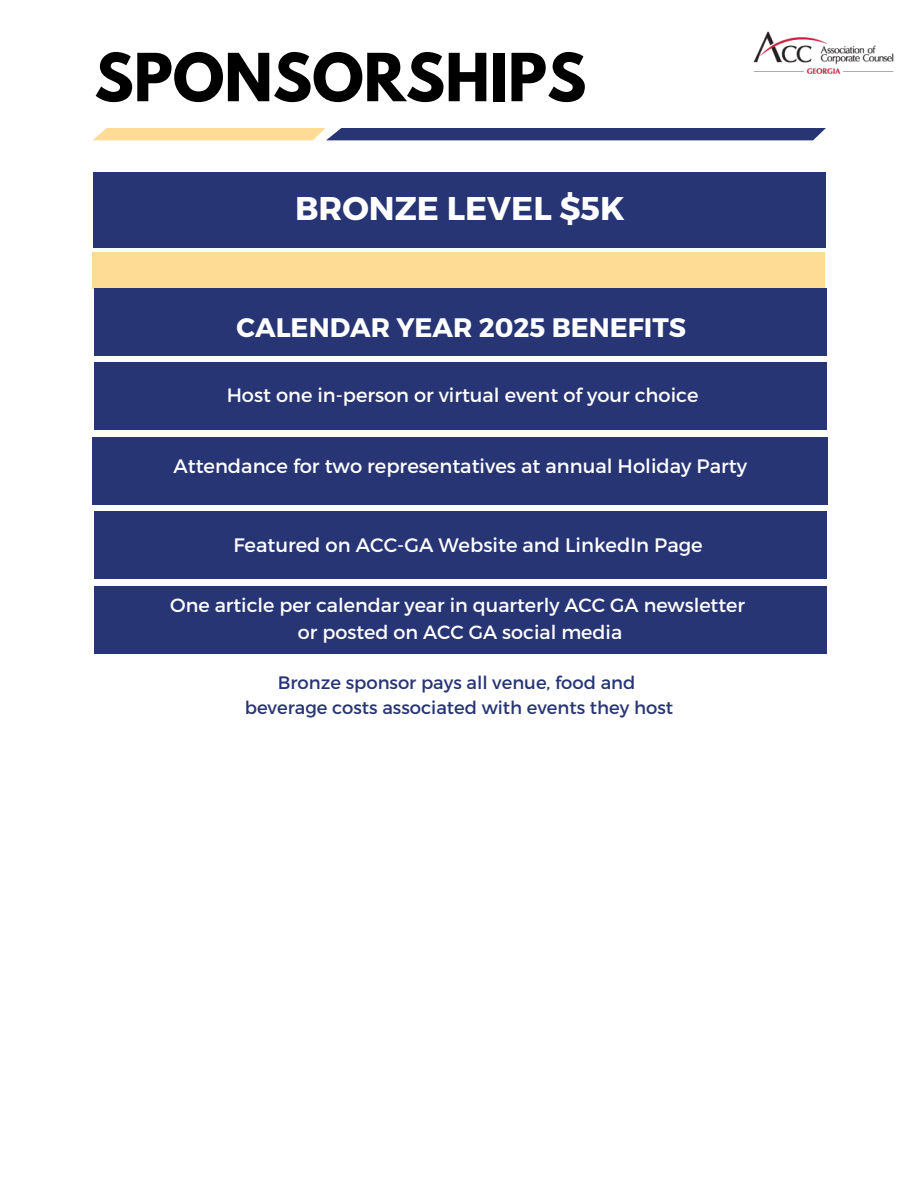
<style>
.page{position:relative;width:918px;height:1188px;background:#fff}
.page>*{position:absolute;margin:0;border:0;box-sizing:border-box;transform-origin:0 0}
.t1{font:700 58.65px "League Spartan";color:#000}
.t2{font:700 32.85px "Montserrat";color:#fff}
.t3{font:700 26.7px "Montserrat";color:#fff}
.t4{font:19.5px "Montserrat";color:#fff}
.t5{font:19.35px "Montserrat";color:#fff}
.t6{font:19.2px "Montserrat";color:#fff}
.t7{font:18px "Montserrat";color:#283575}
</style>
<div class="page">
<div style="left:93px;top:172px;width:733px;height:76px;background:#283575"></div>
<div style="left:93px;top:252px;width:732px;height:37px;background:#fedc95"></div>
<div style="left:94px;top:289px;width:733px;height:67px;background:#283575"></div>
<svg style="left:93px;top:128px;width:733px;height:12px;background:#706e83"></svg>
<div style="left:94px;top:363px;width:733px;height:67px;background:#283575"></div>
<div style="left:92px;top:438px;width:735px;height:67px;background:#283575"></div>
<div style="left:94px;top:512px;width:733px;height:67px;background:#283575"></div>
<div style="left:94px;top:587px;width:733px;height:67px;background:#283575"></div>
<img style="left:753px;top:31px;width:141px;height:43px">
<h1 class="t1" style="left:94px;top:48px;width:494px">SPONSORSHIPS</h1>
<h3 class="t2" style="left:295px;top:187px;width:331px">BRONZE LEVEL $5K</h3>
<h2 class="t3" style="left:237px;top:310px;width:451px">CALENDAR YEAR 2025 BENEFITS</h2>
<p class="t5" style="left:227px;top:382px;width:473px">Host one in-person or virtual event of your choice</p>
<p class="t4" style="left:173px;top:454px;width:575px">Attendance for two representatives at annual Holiday Party</p>
<p class="t4" style="left:233px;top:532px;width:471px">Featured on ACC-GA Website and LinkedIn Page</p>
<p class="t6" style="left:170px;top:593px;width:576px">One article per calendar year in quarterly ACC GA newsletter</p>
<p class="t6" style="left:298px;top:619px;width:326px">or posted on ACC GA social media</p>
<p class="t7" style="left:278px;top:671px;width:359px">Bronze sponsor pays all venue, food and</p>
<p class="t7" style="left:245px;top:696px;width:430px">beverage costs associated with events they host</p>
</div>
